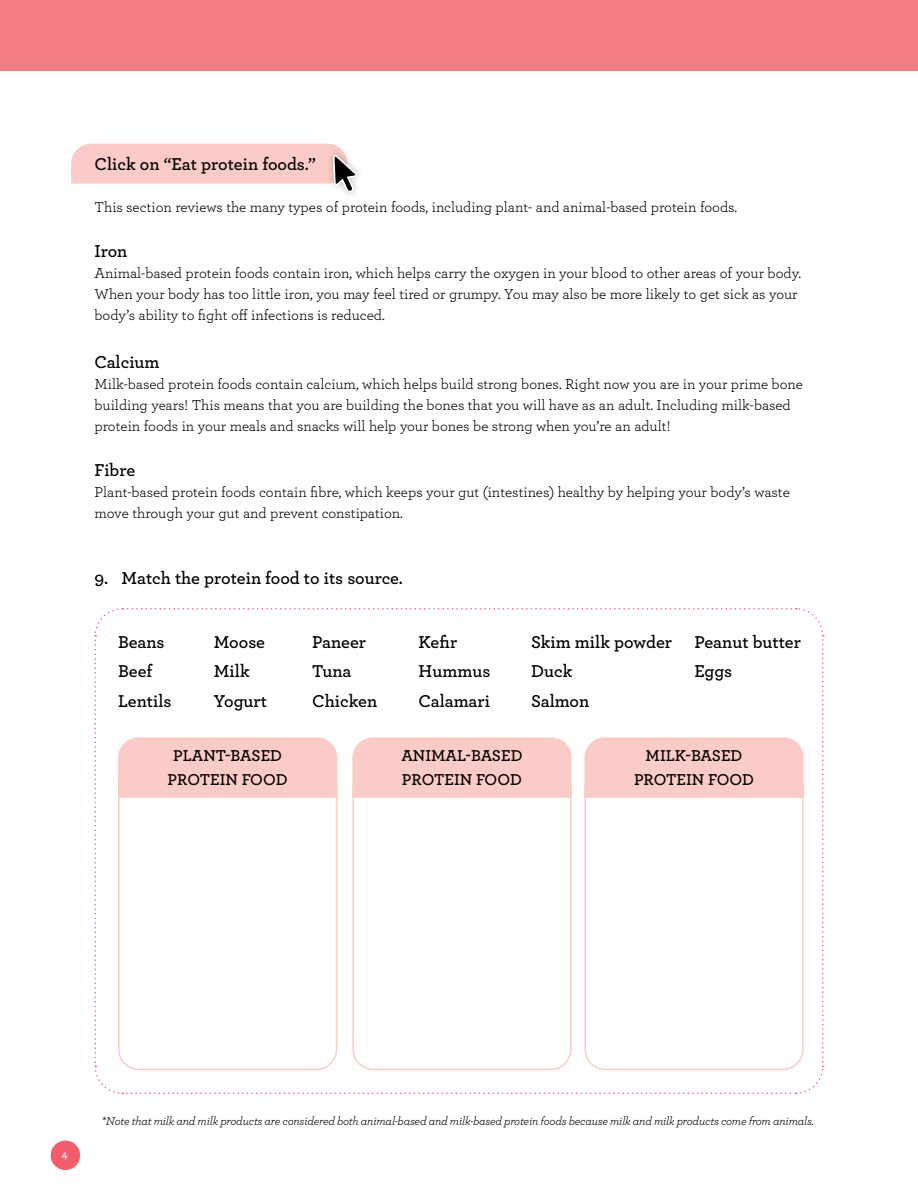
<style>
.page{position:relative;width:918px;height:1188px;background:#fff}
.page>*{position:absolute;margin:0;border:0;box-sizing:border-box;transform-origin:0 0}
._25_tab{font:600 18px "Archer";color:#000}
.body{font:600 18px "Archer";color:#000}
.t1{font:600 16.5px/24px "Archer";color:#000;text-align:center}
.body-2{font:15px/21px "Archer";color:#000}
.body-3{font:italic 12px "Archer";letter-spacing:-.02em;color:#000}
.t2{font:600 12px "Archer";color:#fff}
</style>
<div class="page">
<svg style="left:71px;top:143px;width:287px;height:51px"></svg>
<div style="left:0;top:0;width:918px;height:70px;background:#f37f81"></div>
<svg style="left:94px;top:608px;width:730px;height:486px"></svg>
<div style="left:584px;top:768px;width:220px;height:302px;border:2px solid #fbccc7;border-radius:20px"></div>
<div style="left:51px;top:1141px;width:29px;height:29px;background:#f15d6b;border-radius:50%"></div>
<p class="body" style="left:94px;top:150px;width:223px">Click on “Eat protein foods.”</p>
<p class="body-2" style="left:94px;top:196px;width:644px">This section reviews the many types of protein foods, including plant- and animal-based protein foods.</p>
<p class="body" style="left:94px;top:237px;width:34px">Iron</p>
<p class="body-2" style="left:94px;top:262px;width:708px">Animal-based protein foods contain iron, which helps carry the oxygen in your blood to other areas of your body.<br>When your body has too little iron, you may feel tired or grumpy. You may also be more likely to get sick as your body’s ability to fight off infections is reduced.</p>
<p class="body" style="left:94px;top:348px;width:67px">Calcium</p>
<p class="body-2" style="left:94px;top:373px;width:710px">Milk-based protein foods contain calcium, which helps build strong bones. Right now you are in your prime bone building years! This means that you are building the bones that you will have as an adult. Including milk-based protein foods in your meals and snacks will help your bones be strong when you’re an adult!</p>
<p class="body" style="left:94px;top:456px;width:42px">Fibre</p>
<p class="body-2" style="left:94px;top:481px;width:697px">Plant-based protein foods contain fibre, which keeps your gut (intestines) healthy by helping your body’s waste move through your gut and prevent constipation.</p>
<p class="_25_tab" style="left:94px;top:564px;width:310px">9. Match the protein food to its source.</p>
<p class="_25_tab" style="left:118px;top:629px;width:48px">Beans</p>
<p class="_25_tab" style="left:118px;top:658px;width:36px">Beef</p>
<p class="_25_tab" style="left:118px;top:687px;width:55px">Lentils</p>
<p class="_25_tab" style="left:214px;top:629px;width:53px">Moose</p>
<p class="_25_tab" style="left:214px;top:658px;width:37px">Milk</p>
<p class="_25_tab" style="left:214px;top:687px;width:55px">Yogurt</p>
<p class="_25_tab" style="left:312px;top:629px;width:56px">Paneer</p>
<p class="_25_tab" style="left:312px;top:658px;width:41px">Tuna</p>
<p class="_25_tab" style="left:312px;top:687px;width:67px">Chicken</p>
<p class="_25_tab" style="left:419px;top:629px;width:40px">Kefir</p>
<p class="_25_tab" style="left:419px;top:658px;width:73px">Hummus</p>
<p class="_25_tab" style="left:419px;top:687px;width:73px">Calamari</p>
<p class="_25_tab" style="left:531px;top:629px;width:143px">Skim milk powder</p>
<p class="_25_tab" style="left:531px;top:658px;width:43px">Duck</p>
<p class="_25_tab" style="left:531px;top:687px;width:60px">Salmon</p>
<p class="_25_tab" style="left:694px;top:629px;width:108px">Peanut butter</p>
<p class="_25_tab" style="left:694px;top:658px;width:39px">Eggs</p>
<p class="t1" style="left:168px;top:743px;width:122px">PLANT-BASED<br>PROTEIN FOOD</p>
<p class="t1" style="left:401px;top:743px;width:123px;text-align:left">ANIMAL-BASED<br>PROTEIN FOOD</p>
<p class="t1" style="left:634px;top:743px;width:122px">MILK-BASED<br>PROTEIN FOOD</p>
<p class="t2" style="left:62px;top:1145px;width:8px">4</p>
<p class="body-3" style="left:102px;top:1113px;width:714px">*Note that milk and milk products are considered both animal-based and milk-based protein foods because milk and milk products come from animals.</p>
</div>
